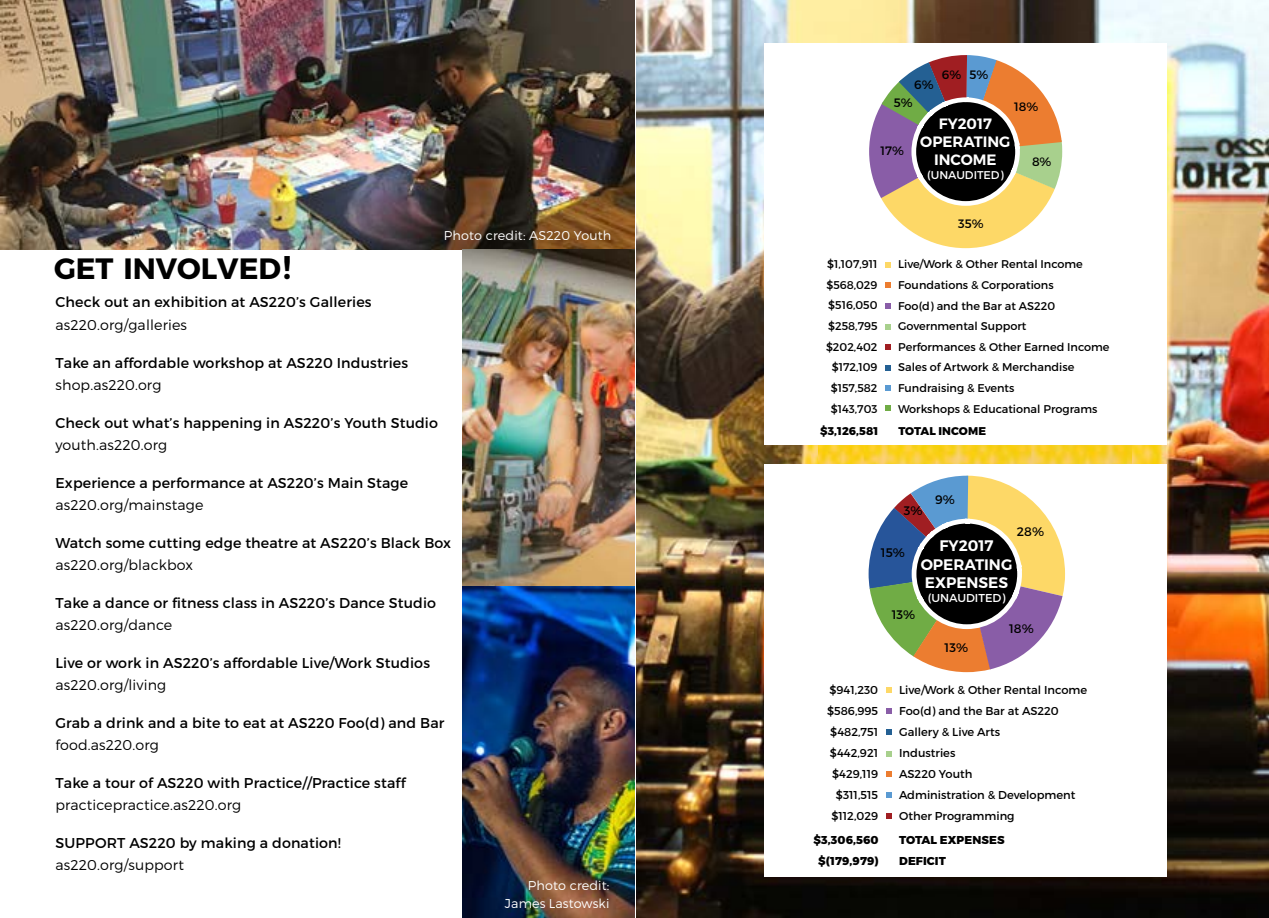
<style>
.page{position:relative;width:1269px;height:918px;background:#fff}
.page>*{position:absolute;margin:0;border:0;box-sizing:border-box;transform-origin:0 0}
.t1{font:700 29.4px "Montserrat";color:#000}
.t2{font:600 15.3px/18.3px "Montserrat";color:#fff;text-align:center}
.t3{font:600 15px/18px "Montserrat";color:#fff;text-align:center}
.t4{font:14.25px "Montserrat";letter-spacing:.01em;color:#000101}
.t5{font:300 14.25px "Montserrat";letter-spacing:.01em;color:#000101}
.t6{font:300 12.75px/18px "Montserrat";letter-spacing:.01em;color:#fff;text-align:right}
.t7{font:12.45px "Montserrat";color:#000}
.t8{font:12.15px "Montserrat";color:#000}
.t9{font:11.4px/21px "Montserrat";color:#000}
.t10{font:800 11.4px/21px "Montserrat";letter-spacing:.01em;color:#000}
.t11{font:11.4px "Montserrat";color:#fff}
.t12{font:11.25px/20.5px "Montserrat";color:#000}
.t13{font:800 11.25px "Montserrat";letter-spacing:.01em;color:#000}
.t14{font:11.25px "Montserrat";color:#fff}
.s1{font-size:33px}
</style>
<div class="page">
<img style="left:0;top:0;width:634px;height:249px">
<img style="left:636px;top:0;width:633px;height:918px">
<img style="left:818px;top:445px;width:313px;height:19px">
<div style="left:764px;top:43px;width:403px;height:402px;background:#fff"></div>
<div style="left:764px;top:464px;width:403px;height:412px;background:#fff"></div>
<svg style="left:885px;top:262px;width:6px;height:6px"></svg>
<svg style="left:885px;top:283px;width:6px;height:5px"></svg>
<svg style="left:885px;top:303px;width:6px;height:6px"></svg>
<svg style="left:885px;top:324px;width:6px;height:6px"></svg>
<svg style="left:885px;top:344px;width:6px;height:6px"></svg>
<svg style="left:885px;top:365px;width:6px;height:6px"></svg>
<svg style="left:885px;top:386px;width:6px;height:5px"></svg>
<svg style="left:885px;top:405px;width:6px;height:6px"></svg>
<svg style="left:869px;top:55px;width:193px;height:193px"></svg>
<svg style="left:869px;top:476px;width:196px;height:196px"></svg>
<svg style="left:886px;top:687px;width:6px;height:6px"></svg>
<svg style="left:886px;top:708px;width:6px;height:6px"></svg>
<svg style="left:886px;top:730px;width:6px;height:5px"></svg>
<svg style="left:886px;top:751px;width:6px;height:5px"></svg>
<svg style="left:886px;top:771px;width:6px;height:6px"></svg>
<svg style="left:886px;top:792px;width:6px;height:6px"></svg>
<svg style="left:886px;top:813px;width:6px;height:6px"></svg>
<img style="left:462px;top:249px;width:172px;height:337px">
<img style="left:462px;top:586px;width:172px;height:332px">
<p class="t8" style="left:914px;top:77px;width:21px">6%</p>
<p class="t8" style="left:894px;top:95px;width:20px">5%</p>
<p class="t8" style="left:942px;top:68px;width:48px">6% 5%</p>
<p class="t8" style="left:1014px;top:99px;width:26px">18%</p>
<p class="t6" style="left:444px;top:226px;width:169px">Photo credit: AS220 Youth</p>
<p class="t8" style="left:881px;top:143px;width:25px">17%</p>
<p class="t3" style="left:920px;top:115px;width:92px">FY2017<br>OPERATING<br>INCOME</p>
<p class="t14" style="left:927px;top:168px;width:78px">(UNAUDITED)</p>
<p class="t8" style="left:958px;top:216px;width:27px">35%</p>
<p class="t8" style="left:1032px;top:155px;width:21px">8%</p>
<h1 class="t1" style="left:54px;top:250px;width:239px">GET INVOLVED<span class="s1">!</span></h1>
<p class="t12" style="left:898px;top:254px;width:213px">Live/Work &amp; Other Rental Income<br>Foundations &amp; Corporations<br>Foo(d) and the Bar at AS220<br>Governmental Support<br>Performances &amp; Other Earned Income<br>Sales of Artwork &amp; Merchandise<br>Fundraising &amp; Events<br>Workshops &amp; Educational Programs</p>
<p class="t12" style="left:826px;top:254px;width:53px;text-align:center">$1,107,911 $568,029 $516,050 $258,795 $202,402 $172,109 $157,582 $143,703</p>
<p class="t4" style="left:56px;top:294px;width:318px">Check out an exhibition at AS220’s Galleries</p>
<p class="t5" style="left:56px;top:316px;width:133px">as220.org/galleries</p>
<p class="t4" style="left:56px;top:354px;width:354px">Take an affordable workshop at AS220 Industries</p>
<p class="t5" style="left:56px;top:376px;width:108px">shop.as220.org</p>
<p class="t4" style="left:56px;top:414px;width:384px">Check out what’s happening in AS220’s Youth Studio</p>
<p class="t5" style="left:56px;top:436px;width:113px">youth.as220.org</p>
<p class="t4" style="left:56px;top:474px;width:354px">Experience a performance at AS220’s Main Stage</p>
<p class="t5" style="left:56px;top:496px;width:150px">as220.org/mainstage</p>
<p class="t4" style="left:56px;top:534px;width:397px">Watch some cutting edge theatre at AS220’s Black Box</p>
<p class="t5" style="left:56px;top:556px;width:139px">as220.org/blackbox</p>
<p class="t4" style="left:56px;top:594px;width:382px">Take a dance or fitness class in AS220’s Dance Studio</p>
<p class="t5" style="left:56px;top:616px;width:118px">as220.org/dance</p>
<p class="t4" style="left:56px;top:654px;width:376px">Live or work in AS220’s affordable Live/Work Studios</p>
<p class="t5" style="left:56px;top:676px;width:112px">as220.org/living</p>
<p class="t4" style="left:56px;top:714px;width:390px">Grab a drink and a bite to eat at AS220 Foo(d) and Bar</p>
<p class="t5" style="left:56px;top:736px;width:105px">food.as220.org</p>
<p class="t4" style="left:56px;top:774px;width:352px">Take a tour of AS220 with Practice//Practice staff</p>
<p class="t5" style="left:56px;top:796px;width:187px">practicepractice.as220.org</p>
<p class="t4" style="left:56px;top:834px;width:287px">SUPPORT AS220 by making a donation!</p>
<p class="t5" style="left:56px;top:856px;width:130px">as220.org/support</p>
<p class="t13" style="left:820px;top:424px;width:60px">$3,126,581</p>
<p class="t13" style="left:898px;top:424px;width:89px">TOTAL INCOME</p>
<p class="t7" style="left:935px;top:492px;width:21px">9%</p>
<p class="t7" style="left:904px;top:503px;width:20px">3%</p>
<p class="t7" style="left:1017px;top:524px;width:29px">28%</p>
<p class="t2" style="left:921px;top:537px;width:93px">FY2017<br>OPERATING<br>EXPENSES</p>
<p class="t11" style="left:928px;top:591px;width:79px">(UNAUDITED)</p>
<p class="t7" style="left:881px;top:545px;width:26px">15%</p>
<p class="t7" style="left:892px;top:607px;width:25px">13%</p>
<p class="t7" style="left:1009px;top:621px;width:26px">18%</p>
<p class="t7" style="left:945px;top:640px;width:25px">13%</p>
<p class="t9" style="left:827px;top:679px;width:53px;text-align:right">$941,230 $586,995 $482,751 $442,921 $429,119 $311,515 $112,029</p>
<p class="t9" style="left:899px;top:679px;width:189px">Live/Work &amp; Other Rental Income<br>Foo(d) and the Bar at AS220<br>Gallery &amp; Live Arts<br>Industries<br>AS220 Youth<br>Administration &amp; Development<br>Other Programming</p>
<p class="t10" style="left:814px;top:830px;width:67px;text-align:center">$3,306,560 $(179,979)</p>
<p class="t10" style="left:899px;top:830px;width:107px">TOTAL EXPENSES<br>DEFICIT</p>
<p class="t6" style="left:505px;top:876px;width:106px">Photo credit:<br>James Lastowski</p>
</div>
